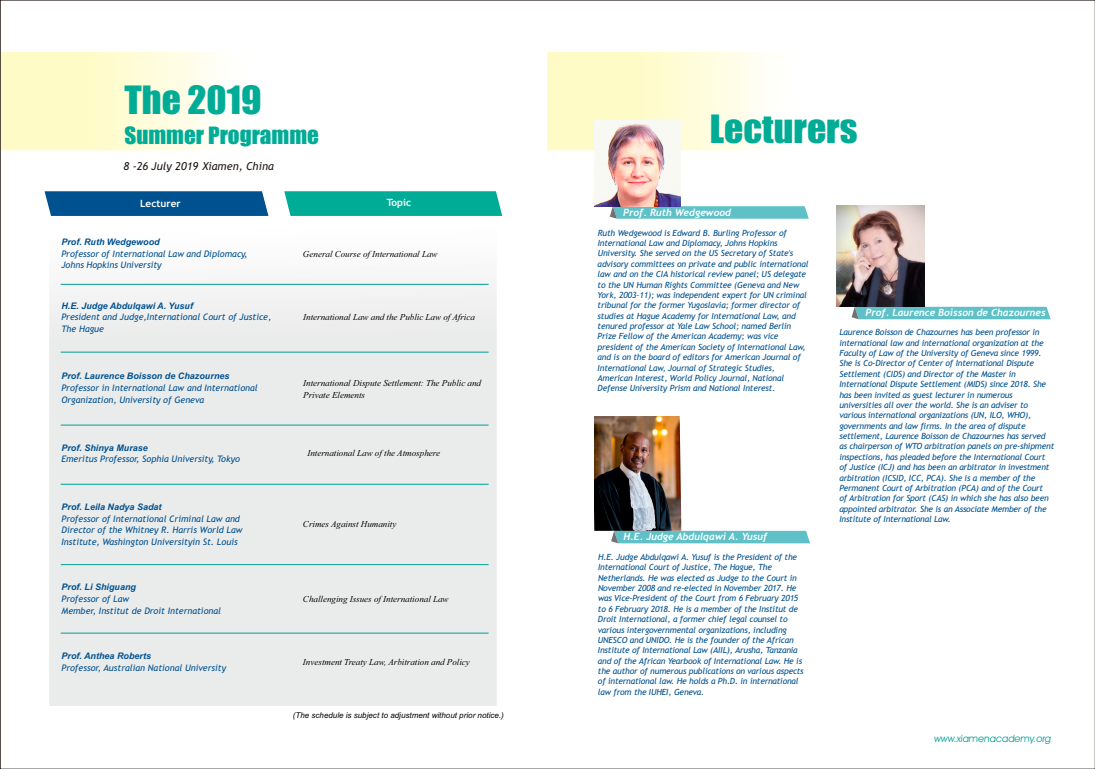
<style>
.page{position:relative;width:1095px;height:769px;background:#fff}
.page>*{position:absolute;margin:0;border:0;box-sizing:border-box;transform-origin:0 0}
.t1{font:36px "Impact";color:#00ac96;scale:1.05 1}
.t2{font:22px "Impact";color:#00ac96;scale:1.05 1}
.t3{font:italic 11px "Trebuchet MS";color:#231916}
.t4{font:italic 700 10px "Trebuchet";color:#fff}
.t5{font:700 10px "Trebuchet MS";color:#fff}
.t6{font:9.9px "Avant Garde IT Cby BT";color:#009e96}
.t7{font:italic 9px/11.8px "Trebuchet MS";color:#00518f}
.t8{font:italic 9px/12px "Times New Roman";color:#000}
.t9{font:italic 700 9px "Arial";color:#00518f}
.t10{font:italic 8.5px/10.4px "Trebuchet MS";letter-spacing:-.02em;color:#00518f}
.t11{font:italic 8px "Arial";color:#000}
</style>
<div class="page">
<img style="left:547px;top:52px;width:213px;height:99px">
<img style="left:49px;top:215px;width:447px;height:490px">
<svg style="left:851px;top:306px;width:199px;height:13px;background:#68c3c8"></svg>
<svg style="left:284px;top:191px;width:218px;height:25px;background:#0aaf9a"></svg>
<hr style="left:61px;top:284px;width:427px;height:1px;background:#009e96">
<hr style="left:61px;top:352px;width:427px;height:1px;background:#009e96">
<hr style="left:61px;top:424px;width:427px;height:1px;background:#009e96">
<hr style="left:61px;top:484px;width:427px;height:1px;background:#009e96">
<svg style="left:45px;top:191px;width:223px;height:25px;background:#095793"></svg>
<svg style="left:609px;top:206px;width:199px;height:12px;background:#65bfc5"></svg>
<hr style="left:61px;top:564px;width:427px;height:1px;background:#009e96">
<svg style="left:611px;top:530px;width:199px;height:13px;background:#68c0c6"></svg>
<hr style="left:61px;top:632px;width:427px;height:1px;background:#009e96">
<img style="left:594px;top:120px;width:86px;height:86px">
<img style="left:594px;top:416px;width:87px;height:114px">
<img style="left:836px;top:206px;width:88px;height:101px">
<h1 class="t1" style="left:124px;top:85px;width:132px">The 2019</h1>
<h2 class="t2" style="left:124px;top:126px;width:187px">Summer Programme</h2>
<p class="t3" style="left:124px;top:162px;width:152px">8 -26 July 2019 Xiamen, China</p>
<p class="t5" style="left:140px;top:199px;width:42px">Lecturer</p>
<p class="t5" style="left:387px;top:198px;width:26px">Topic</p>
<p class="t9" style="left:61px;top:239px;width:100px">Prof. Ruth Wedgewood</p>
<p class="t7" style="left:61px;top:248px;width:188px;line-height:11.5px">Professor of International Law and Diplomacy,<br>Johns Hopkins University</p>
<p class="t8" style="left:303px;top:248px;width:136px">General Course of International Law</p>
<p class="t9" style="left:61px;top:302px;width:133px">H.E. Judge Abdulqawi A. Yusuf</p>
<p class="t7" style="left:61px;top:312px;width:211px;line-height:11.5px">President and Judge,International Court of Justice,<br>The Hague</p>
<p class="t8" style="left:303px;top:311px;width:173px">International Law and the Public Law of Africa</p>
<p class="t9" style="left:61px;top:372px;width:170px">Prof. Laurence Boisson de Chazournes</p>
<p class="t7" style="left:61px;top:382px;width:198px">Professor in International Law and International<br>Organization, University of Geneva</p>
<p class="t9" style="left:61px;top:443px;width:88px">Prof. Shinya Murase</p>
<p class="t7" style="left:61px;top:453px;width:180px">Emeritus Professor, Sophia University, Tokyo</p>
<p class="t9" style="left:61px;top:503px;width:102px">Prof. Leila Nadya Sadat</p>
<p class="t7" style="left:61px;top:513px;width:182px">Professor of International Criminal Law and<br>Director of the Whitney R. Harris World Law<br>Institute, Washington Universityin St. Louis</p>
<p class="t9" style="left:61px;top:583px;width:76px">Prof. Li Shiguang</p>
<p class="t7" style="left:61px;top:593px;width:161px">Professor of Law<br>Member, Institut de Droit International</p>
<p class="t9" style="left:61px;top:652px;width:91px">Prof. Anthea Roberts</p>
<p class="t7" style="left:61px;top:662px;width:166px">Professor, Australian National University</p>
<p class="t8" style="left:303px;top:377px;width:179px">International Dispute Settlement: The Public and<br>Private Elements</p>
<p class="t8" style="left:307px;top:447px;width:134px">International Law of the Atmosphere</p>
<p class="t8" style="left:303px;top:519px;width:95px">Crimes Against Humanity</p>
<p class="t8" style="left:303px;top:593px;width:147px">Challenging Issues of International Law</p>
<p class="t8" style="left:303px;top:656px;width:168px">Investment Treaty Law, Arbitration and Policy</p>
<p class="t11" style="left:293px;top:712px;width:212px">(The schedule is subject to adjustment without prior notice.)</p>
<h1 class="t1" style="left:709px;top:114px;width:142px">Lecturers</h1>
<p class="t4" style="left:623px;top:208px;width:109px">Prof. Ruth Wedgewood</p>
<p class="t10" style="left:597px;top:228px;width:212px">Ruth Wedgewood is Edward B. Burling Professor of International Law and Diplomacy, Johns Hopkins University. She served on the US Secretary of State's advisory committees on private and public international law and on the CIA historical review panel; US delegate to the UN Human Rights Committee (Geneva and New York, 2003–11); was independent expert for UN criminal tribunal for the former Yugoslavia; former director of studies at Hague Academy for International Law, and tenured professor at Yale Law School; named Berlin Prize Fellow of the American Academy; was vice president of the American Society of International Law, and is on the board of editors for American Journal of International Law, Journal of Strategic Studies, American Interest, World Policy Journal, National Defense University Prism and National Interest.</p>
<p class="t4" style="left:623px;top:532px;width:145px">H.E. Judge Abdulqawi A. Yusuf</p>
<p class="t10" style="left:597px;top:552px;width:207px">H.E. Judge Abdulqawi A. Yusuf is the President of the International Court of Justice, The Hague, The Netherlands. He was elected as Judge to the Court in November 2008 and re-elected in November 2017. He was Vice-President of the Court from 6 February 2015 to 6 February 2018. He is a member of the Institut de Droit International, a former chief legal counsel to various intergovernmental organizations, including UNESCO and UNIDO. He is the founder of the African Institute of International Law (AIIL), Arusha, Tanzania and of the African Yearbook of International Law. He is the author of numerous publications on various aspects of international law. He holds a Ph.D. in international law from the IUHEI, Geneva.</p>
<p class="t4" style="left:865px;top:308px;width:181px">Prof. Laurence Boisson de Chazournes</p>
<p class="t10" style="left:839px;top:328px;width:216px">Laurence Boisson de Chazournes has been professor in international law and international organization at the Faculty of Law of the University of Geneva since 1999.<br>She is Co-Director of Center of International Dispute Settlement (CIDS) and Director of the Master in International Dispute Settlement (MIDS) since 2018. She has been invited as guest lecturer in numerous universities all over the world. She is an adviser to various international organizations (UN, ILO, WHO), governments and law firms. In the area of dispute settlement, Laurence Boisson de Chazournes has served as chairperson of WTO arbitration panels on pre-shipment inspections, has pleaded before the International Court of Justice (ICJ) and has been an arbitrator in investment arbitration (ICSID, ICC, PCA). She is a member of the Permanent Court of Arbitration (PCA) and of the Court<br>of Arbitration for Sport (CAS) in which she has also been appointed arbitrator. She is an Associate Member of the Institute of International Law.</p>
<p class="t6" style="left:933px;top:734px;width:120px">www.xiamenacademy.org</p>
</div>
